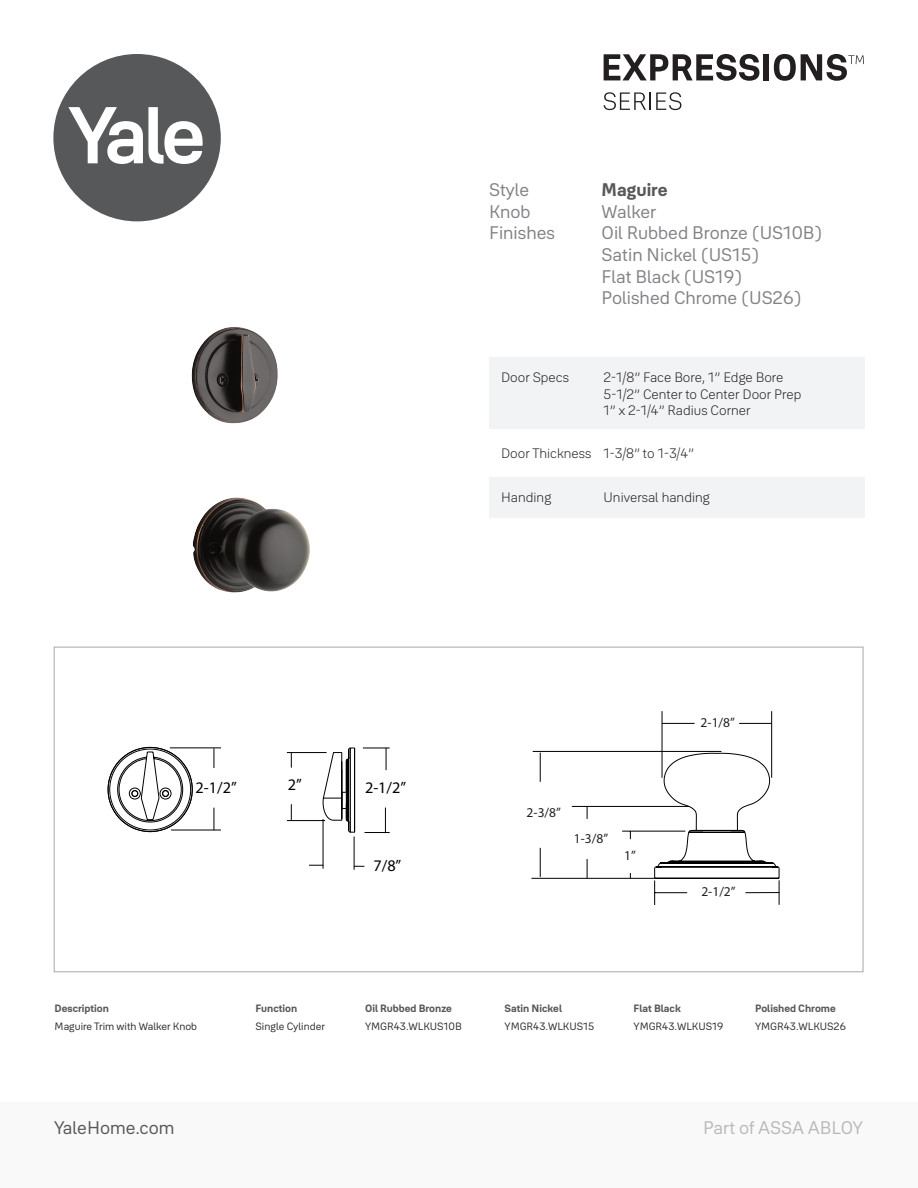
<style>
.page{position:relative;width:918px;height:1188px;background:#fff}
.page>*{position:absolute;margin:0;border:0;box-sizing:border-box;transform-origin:0 0}
.t1{font:18px "Yale Solis";color:#808285}
.t2{font:18px "Yale Solis";color:#b8b9bc}
.t3{font:18px "Yale Solis";color:#575658}
.t4{font:700 18px "Yale Solis";color:#57585a}
.t5{font:16.2px "Myriad Pro";color:#000}
.t6{font:300 13.5px/16.2px "Yale Solis";color:#231f20}
.t7{font:13.5px "Myriad Pro";color:#231f20}
.t8{font:10.5px "Yale Solis";color:#2d2c2e}
.t9{font:700 10.5px "Yale Solis";color:#57585a}
</style>
<div class="page">
<div style="left:489px;top:357px;width:376px;height:72px;background:#f2f3f4"></div>
<div style="left:489px;top:477px;width:376px;height:40px;background:#f2f3f4"></div>
<svg style="left:53px;top:54px;width:168px;height:167px"></svg>
<div style="left:0;top:1102px;width:918px;height:86px;background:#f9f9f9"></div>
<svg style="left:604px;top:54px;width:155px;height:27px"></svg>
<div style="left:764px;top:54px;width:5px;height:26px;background:#231f20"></div>
<svg style="left:774px;top:54px;width:90px;height:27px"></svg>
<svg style="left:604px;top:92px;width:77px;height:18px"></svg>
<svg style="left:108px;top:747px;width:84px;height:85px"></svg>
<hr style="left:170px;top:748px;width:51px;height:1px;background:#000">
<hr style="left:171px;top:830px;width:50px;height:1px;background:#000">
<svg style="left:213px;top:748px;width:1px;height:20px"></svg>
<svg style="left:213px;top:808px;width:1px;height:22px"></svg>
<hr style="left:323px;top:819px;width:1px;height:50px;background:#000">
<hr style="left:354px;top:836px;width:1px;height:34px;background:#000">
<svg style="left:309px;top:865px;width:14px;height:1px"></svg>
<svg style="left:322px;top:748px;width:33px;height:84px"></svg>
<svg style="left:363px;top:748px;width:27px;height:22px"></svg>
<svg style="left:364px;top:808px;width:26px;height:25px"></svg>
<hr style="left:287px;top:752px;width:40px;height:1px;background:#000">
<hr style="left:287px;top:820px;width:38px;height:1px;background:#000">
<svg style="left:291px;top:753px;width:1px;height:15px"></svg>
<svg style="left:291px;top:804px;width:1px;height:16px"></svg>
<img style="left:192px;top:497px;width:118px;height:96px">
<img style="left:191px;top:327px;width:87px;height:97px">
<hr style="left:533px;top:751px;width:188px;height:1px;background:#000">
<hr style="left:531px;top:878px;width:123px;height:1px;background:#000">
<svg style="left:540px;top:753px;width:1px;height:29px"></svg>
<svg style="left:540px;top:848px;width:1px;height:29px"></svg>
<svg style="left:654px;top:753px;width:126px;height:152px"></svg>
<hr style="left:662px;top:723px;width:33px;height:1px;background:#000">
<hr style="left:739px;top:723px;width:33px;height:1px;background:#000">
<hr style="left:662px;top:711px;width:1px;height:67px;background:#000">
<hr style="left:771px;top:711px;width:1px;height:67px;background:#000">
<hr style="left:622px;top:831px;width:63px;height:1px;background:#000">
<hr style="left:572px;top:806px;width:117px;height:1px;background:#000">
<svg style="left:587px;top:807px;width:1px;height:12px"></svg>
<svg style="left:587px;top:859px;width:1px;height:19px"></svg>
<p class="t1" style="left:489px;top:179px;width:42px">Style</p>
<p class="t4" style="left:602px;top:179px;width:67px">Maguire</p>
<p class="t1" style="left:489px;top:201px;width:43px">Knob</p>
<p class="t1" style="left:602px;top:201px;width:56px">Walker</p>
<p class="t1" style="left:489px;top:222px;width:67px">Finishes</p>
<p class="t1" style="left:602px;top:222px;width:222px">Oil Rubbed Bronze (US10B)</p>
<p class="t1" style="left:602px;top:244px;width:159px">Satin Nickel (US15)</p>
<p class="t1" style="left:602px;top:266px;width:142px">Flat Black (US19)</p>
<p class="t1" style="left:602px;top:287px;width:201px">Polished Chrome (US26)</p>
<p class="t5" style="left:196px;top:777px;width:43px">2-1/2”</p>
<p class="t5" style="left:288px;top:774px;width:16px">2”</p>
<p class="t5" style="left:365px;top:778px;width:43px">2-1/2”</p>
<p class="t5" style="left:373px;top:856px;width:29px">7/8”</p>
<p class="t6" style="left:501px;top:369px;width:69px">Door Specs</p>
<p class="t6" style="left:501px;top:445px;width:92px">Door Thickness</p>
<p class="t6" style="left:501px;top:489px;width:52px">Handing</p>
<p class="t6" style="left:604px;top:369px;width:199px">2-1/8” Face Bore, 1” Edge Bore<br>5-1/2” Center to Center Door Prep<br>1” x 2-1/4” Radius Corner</p>
<p class="t6" style="left:604px;top:445px;width:92px">1-3/8” to 1-3/4”</p>
<p class="t6" style="left:604px;top:489px;width:108px">Universal handing</p>
<p class="t7" style="left:527px;top:804px;width:36px">2-3/8”</p>
<p class="t7" style="left:701px;top:714px;width:36px">2-1/8”</p>
<p class="t7" style="left:574px;top:830px;width:36px">1-3/8”</p>
<p class="t7" style="left:624px;top:848px;width:13px">1”</p>
<p class="t7" style="left:701px;top:883px;width:36px">2-1/2”</p>
<p class="t9" style="left:55px;top:1002px;width:56px">Description</p>
<p class="t9" style="left:256px;top:1002px;width:43px">Function</p>
<p class="t9" style="left:365px;top:1002px;width:88px">Oil Rubbed Bronze</p>
<p class="t9" style="left:505px;top:1002px;width:59px">Satin Nickel</p>
<p class="t9" style="left:634px;top:1002px;width:49px">Flat Black</p>
<p class="t9" style="left:755px;top:1002px;width:82px">Polished Chrome</p>
<p class="t8" style="left:55px;top:1020px;width:144px">Maguire Trim with Walker Knob</p>
<p class="t8" style="left:256px;top:1020px;width:71px">Single Cylinder</p>
<p class="t8" style="left:365px;top:1020px;width:98px">YMGR43.WLKUS10B</p>
<p class="t8" style="left:505px;top:1020px;width:91px">YMGR43.WLKUS15</p>
<p class="t8" style="left:634px;top:1020px;width:91px">YMGR43.WLKUS19</p>
<p class="t8" style="left:755px;top:1020px;width:92px">YMGR43.WLKUS26</p>
<h1 class="t3" style="left:54px;top:1117px;width:122px">YaleHome.com</h1>
<h1 class="t2" style="left:703px;top:1117px;width:161px">Part of ASSA ABLOY</h1>
</div>
